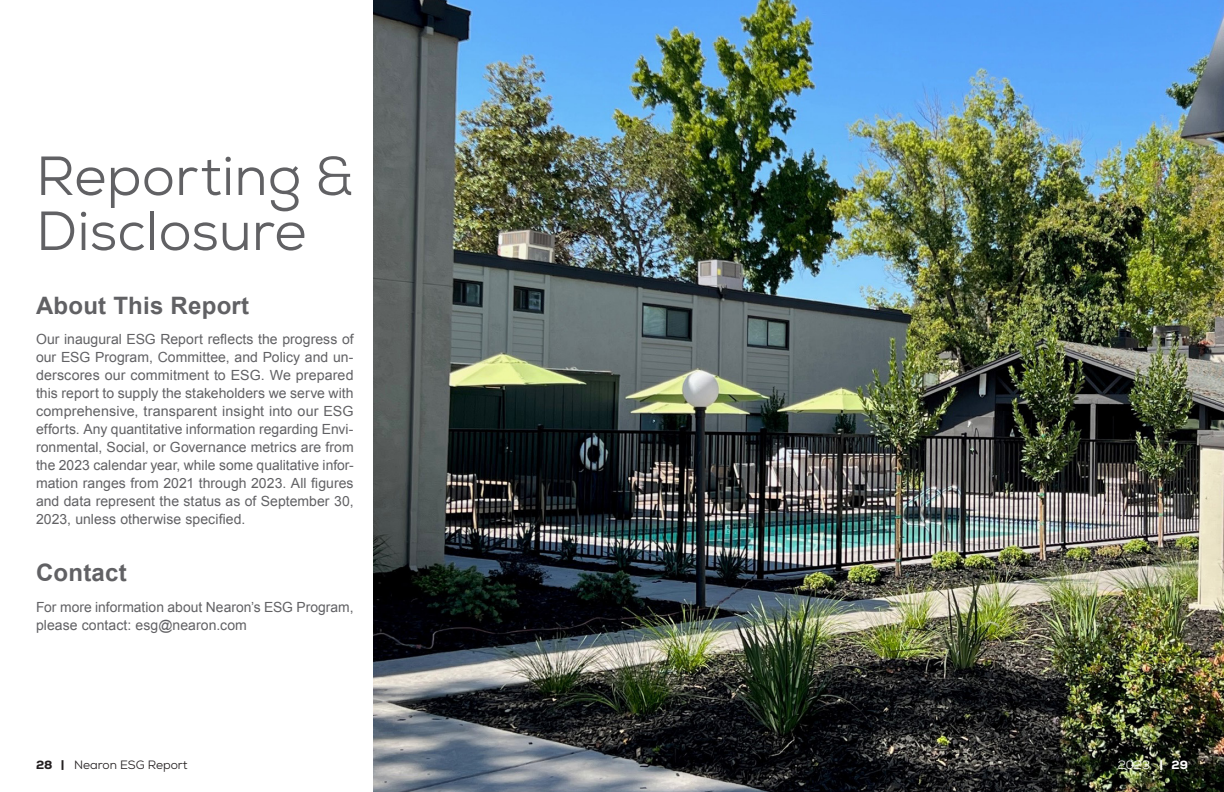
<style>
.page{position:relative;width:1224px;height:792px;background:#fff}
.page>*{position:absolute;margin:0;border:0;box-sizing:border-box;transform-origin:0 0}
.Large_Header{font:55px/55px "Nexa";color:#616164}
.Medium_Header{font:700 24px "Arial";letter-spacing:.01em;color:#616164}
.Body_Copy{font:14px/18px "Arial";letter-spacing:.005em;color:#616164;text-align:justify}
.t1{font:12px "Nexa";color:#231f20}
.t2{font:12px "Nexa";color:#fff}
.s1{font-weight:800}
</style>
<div class="page">
<img style="left:374px;top:0;width:850px;height:792px">
<p class="Large_Header" style="left:36px;top:149px;width:319px">Reporting &amp;<br>Disclosure</p>
<p class="Medium_Header" style="left:36px;top:290px;width:215px">About This Report</p>
<p class="Body_Copy" style="left:36px;top:330px;width:319px">Our inaugural ESG Report reflects the progress of our ESG Program, Committee, and Policy and un&shy;derscores our commitment to ESG. We prepared this report to supply the stakeholders we serve with comprehensive, transparent insight into our ESG efforts. Any quantitative information regarding Envi&shy;ronmental, Social, or Governance metrics are from the 2023 calendar year, while some qualitative infor&shy;mation ranges from 2021 through 2023. All figures and data represent the status as of September 30, 2023, unless otherwise specified.</p>
<p class="Medium_Header" style="left:36px;top:557px;width:92px">Contact</p>
<p class="Body_Copy" style="left:36px;top:598px;width:319px">For more information about Nearon’s ESG Program, please contact: esg@nearon.com</p>
<p class="t1" style="left:36px;top:757px;width:153px"><span class="s1">28 |</span> Nearon ESG Report</p>
<p class="t2" style="left:1118px;top:757px;width:72px">2023 <span class="s1">| 29</span></p>
</div>
